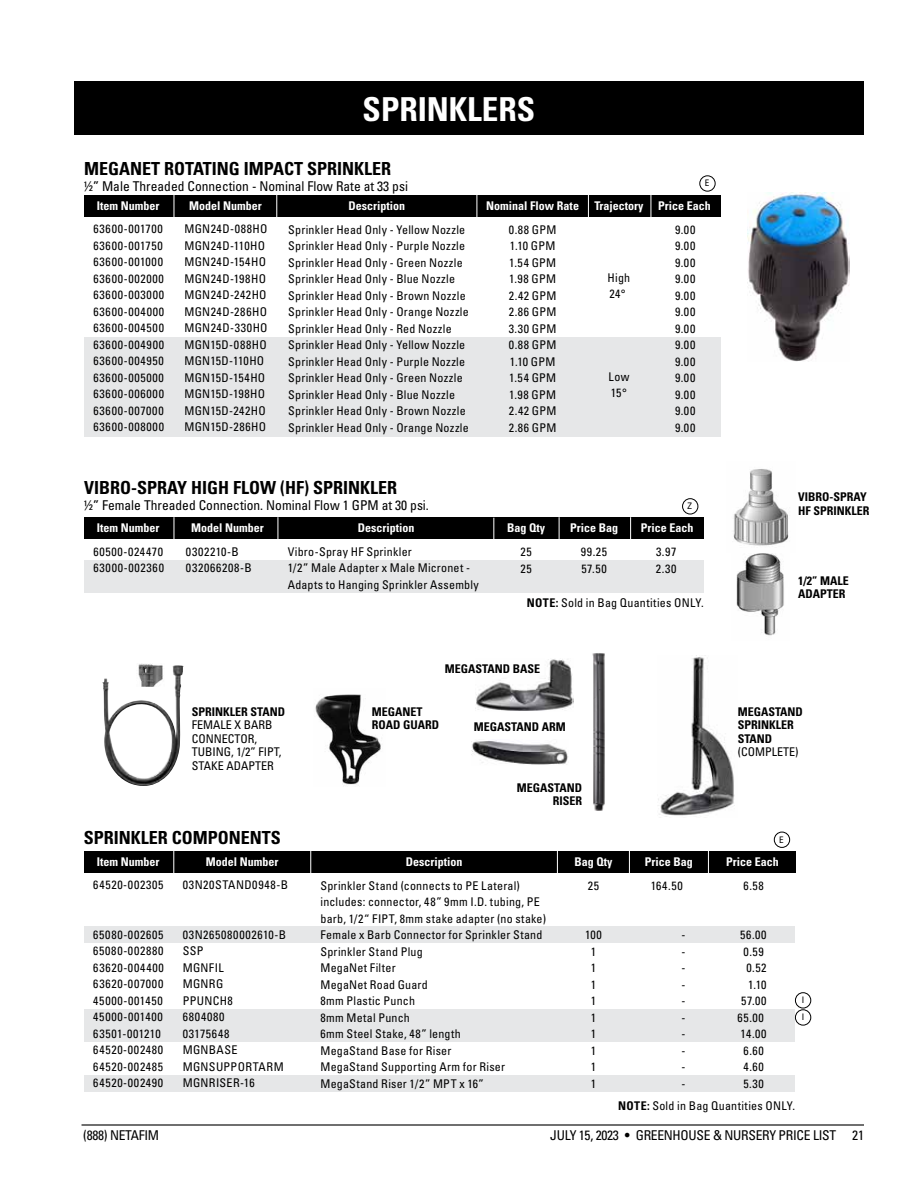
<style>
.page{position:relative;width:918px;height:1188px;background:#fff}
.page>*{position:absolute;margin:0;border:0;box-sizing:border-box;transform-origin:0 0}
.t1{font:700 condensed 33px "Univers LT Std";color:#fff}
.t2{font:700 condensed 18px "Univers LT Std";color:#000}
.t3{font:condensed 13.5px "Univers LT Std";color:#000}
.t4{font:condensed 13.5px "Univers LT Std";letter-spacing:-.02em;color:#000}
.t5{font:condensed 12px/16.5px "Univers LT Std";letter-spacing:.025em;color:#000}
.t6{font:condensed 12px/16.5px "Univers LT Std";letter-spacing:.06em;color:#000}
.t7{font:700 condensed 12px "Univers LT Std";color:#fff}
.t8{font:700 condensed 12px/13.5px "Univers LT Std";color:#000}
.t9{font:condensed 12px/13.5px "Univers LT Std";color:#000}
.t10{font:condensed 12px "Univers LT Std";letter-spacing:.05em;color:#000}
.t11{font:condensed 9px/17.1px "Univers LT Std";color:#000}
.s1{font-weight:700}
</style>
<div class="page">
<div style="left:74px;top:81px;width:790px;height:54px;background:#000"></div>
<hr style="left:82px;top:1124px;width:782px;height:2px;background:#000">
<img style="left:747px;top:192px;width:102px;height:169px">
<div style="left:84px;top:195px;width:637px;height:22px;background:#000"></div>
<div style="left:84px;top:337px;width:637px;height:99px;background:#e6e7e8"></div>
<svg style="left:174px;top:195px;width:1px;height:22px"></svg>
<svg style="left:276px;top:195px;width:1px;height:22px"></svg>
<svg style="left:477px;top:195px;width:1px;height:22px"></svg>
<svg style="left:588px;top:195px;width:1px;height:22px"></svg>
<svg style="left:651px;top:195px;width:1px;height:22px"></svg>
<img style="left:315px;top:694px;width:66px;height:91px">
<img style="left:736px;top:553px;width:48px;height:83px">
<img style="left:733px;top:469px;width:56px;height:77px">
<div style="left:84px;top:517px;width:620px;height:22px;background:#000"></div>
<div style="left:84px;top:560px;width:619px;height:33px;background:#e6e7e8"></div>
<svg style="left:174px;top:517px;width:1px;height:22px"></svg>
<svg style="left:278px;top:517px;width:1px;height:22px"></svg>
<svg style="left:493px;top:518px;width:1px;height:21px"></svg>
<svg style="left:559px;top:517px;width:1px;height:22px"></svg>
<svg style="left:630px;top:517px;width:1px;height:22px"></svg>
<img style="left:102px;top:665px;width:81px;height:121px">
<img style="left:136px;top:664px;width:29px;height:22px">
<img style="left:592px;top:653px;width:13px;height:158px">
<img style="left:476px;top:659px;width:97px;height:52px">
<img style="left:471px;top:740px;width:97px;height:25px">
<img style="left:658px;top:655px;width:77px;height:162px">
<div style="left:84px;top:851px;width:711px;height:22px;background:#000"></div>
<div style="left:84px;top:926px;width:711px;height:17px;background:#e6e7e8"></div>
<div style="left:84px;top:1009px;width:711px;height:33px;background:#e6e7e8"></div>
<div style="left:84px;top:1075px;width:711px;height:17px;background:#e6e7e8"></div>
<svg style="left:173px;top:851px;width:1px;height:22px"></svg>
<svg style="left:310px;top:851px;width:1px;height:22px"></svg>
<svg style="left:557px;top:851px;width:1px;height:22px"></svg>
<svg style="left:629px;top:851px;width:1px;height:22px"></svg>
<svg style="left:708px;top:851px;width:1px;height:22px"></svg>
<div style="left:699px;top:175px;width:17px;height:17px;border:1px solid #000;border-radius:50%"></div>
<div style="left:682px;top:498px;width:16px;height:16px;border:1px solid #000;border-radius:50%"></div>
<div style="left:774px;top:832px;width:16px;height:16px;border:1px solid #000;border-radius:50%"></div>
<div style="left:795px;top:992px;width:16px;height:16px;border:1px solid #000;border-radius:50%"></div>
<div style="left:795px;top:1009px;width:16px;height:17px;border:1px solid #000;border-radius:50%"></div>
<h1 class="t1" style="left:363px;top:89px;width:174px">SPRINKLERS</h1>
<h2 class="t2" style="left:84px;top:157px;width:308px">MEGANET ROTATING IMPACT SPRINKLER</h2>
<p class="t3" style="left:84px;top:178px;width:325px">½” Male Threaded Connection - Nominal Flow Rate at 33 psi</p>
<p class="t11" style="left:705px;top:175px;width:6px">E</p>
<p class="t7" style="left:97px;top:198px;width:64px">Item Number</p>
<p class="t7" style="left:189px;top:198px;width:74px">Model Number</p>
<p class="t7" style="left:349px;top:198px;width:58px">Description</p>
<p class="t7" style="left:486px;top:198px;width:94px">Nominal Flow Rate</p>
<p class="t7" style="left:594px;top:198px;width:118px">Trajectory Price Each</p>
<p class="t5" style="left:93px;top:221px;width:72px;text-align:justify">63600-001700<br>63600-001750<br>63600-001000<br>63600-002000<br>63600-003000<br>63600-004000<br>63600-004500<br>63600-004900<br>63600-004950<br>63600-005000<br>63600-006000<br>63600-007000<br>63600-008000</p>
<p class="t5" style="left:184px;top:221px;width:85px">MGN24D-088HO<br>MGN24D-110HO<br>MGN24D-154HO<br>MGN24D-198HO<br>MGN24D-242HO<br>MGN24D-286HO<br>MGN24D-330HO<br>MGN15D-088HO<br>MGN15D-110HO<br>MGN15D-154HO<br>MGN15D-198HO<br>MGN15D-242HO<br>MGN15D-286HO</p>
<p class="t5" style="left:288px;top:221px;width:182px">Sprinkler Head Only - Yellow Nozzle Sprinkler Head Only - Purple Nozzle Sprinkler Head Only - Green Nozzle Sprinkler Head Only - Blue Nozzle Sprinkler Head Only - Brown Nozzle Sprinkler Head Only - Orange Nozzle Sprinkler Head Only - Red Nozzle Sprinkler Head Only - Yellow Nozzle Sprinkler Head Only - Purple Nozzle Sprinkler Head Only - Green Nozzle Sprinkler Head Only - Blue Nozzle Sprinkler Head Only - Brown Nozzle Sprinkler Head Only - Orange Nozzle</p>
<p class="t5" style="left:509px;top:221px;width:49px;text-align:justify">0.88 GPM 1.10 GPM 1.54 GPM 1.98 GPM 2.42 GPM 2.86 GPM 3.30 GPM 0.88 GPM 1.10 GPM 1.54 GPM 1.98 GPM 2.42 GPM 2.86 GPM</p>
<p class="t5" style="left:675px;top:221px;width:22px;text-align:justify">9.00<br>9.00<br>9.00<br>9.00<br>9.00<br>9.00<br>9.00<br>9.00<br>9.00<br>9.00<br>9.00<br>9.00<br>9.00</p>
<p class="t5" style="left:608px;top:269px;width:24px">High<br>24°</p>
<p class="t5" style="left:609px;top:368px;width:22px">Low<br>15°</p>
<h2 class="t2" style="left:84px;top:477px;width:315px">VIBRO-SPRAY HIGH FLOW (HF) SPRINKLER</h2>
<p class="t3" style="left:84px;top:497px;width:346px">½” Female Threaded Connection. Nominal Flow 1 GPM at 30 psi.</p>
<p class="t5" style="left:288px;top:543px;width:193px">Vibro-Spray HF Sprinkler<br>1/2” Male Adapter x Male Micronet -<br>Adapts to Hanging Sprinkler Assembly</p>
<p class="t11" style="left:687px;top:497px;width:6px">Z</p>
<p class="t7" style="left:97px;top:521px;width:64px">Item Number</p>
<p class="t7" style="left:191px;top:521px;width:74px">Model Number</p>
<p class="t7" style="left:358px;top:521px;width:58px">Description</p>
<p class="t7" style="left:507px;top:521px;width:39px">Bag Qty</p>
<p class="t7" style="left:570px;top:521px;width:49px">Price Bag</p>
<p class="t7" style="left:641px;top:521px;width:54px">Price Each</p>
<p class="t6" style="left:93px;top:543px;width:72px">60500-024470<br>63000-002360</p>
<p class="t6" style="left:186px;top:543px;width:67px">0302210-B<br>032066208-B</p>
<p class="t5" style="left:520px;top:544px;width:13px">25<br>25</p>
<p class="t5" style="left:656px;top:544px;width:22px">3.97<br>2.30</p>
<p class="t5" style="left:581px;top:544px;width:28px">99.25<br>57.50</p>
<p class="t5" style="left:527px;top:594px;width:178px"><span class="s1">NOTE:</span> Sold in Bag Quantities ONLY.</p>
<p class="t8" style="left:192px;top:705px;width:95px">SPRINKLER STAND</p>
<p class="t9" style="left:192px;top:718px;width:91px">FEMALE X BARB<br>CONNECTOR,<br>TUBING, 1/2” FIPT,<br>STAKE ADAPTER</p>
<h2 class="t2" style="left:84px;top:826px;width:199px">SPRINKLER COMPONENTS</h2>
<p class="t8" style="left:445px;top:662px;width:97px">MEGASTAND BASE</p>
<p class="t8" style="left:372px;top:705px;width:69px">MEGANET<br>ROAD GUARD</p>
<p class="t8" style="left:474px;top:720px;width:93px">MEGASTAND ARM</p>
<p class="t8" style="left:517px;top:781px;width:67px;text-align:right">MEGASTAND<br>RISER</p>
<p class="t8" style="left:798px;top:490px;width:73px">VIBRO-SPRAY<br>HF SPRINKLER</p>
<p class="t8" style="left:798px;top:574px;width:52px">1/2” MALE<br>ADAPTER</p>
<p class="t8" style="left:738px;top:705px;width:67px">MEGASTAND<br>SPRINKLER<br>STAND</p>
<p class="t9" style="left:738px;top:745px;width:62px">(COMPLETE)</p>
<p class="t11" style="left:779px;top:831px;width:6px">E</p>
<p class="t7" style="left:97px;top:854px;width:64px">Item Number</p>
<p class="t7" style="left:206px;top:854px;width:74px">Model Number</p>
<p class="t7" style="left:406px;top:854px;width:58px">Description</p>
<p class="t7" style="left:574px;top:854px;width:39px">Bag Qty</p>
<p class="t7" style="left:645px;top:854px;width:49px">Price Bag</p>
<p class="t7" style="left:726px;top:854px;width:54px">Price Each</p>
<p class="t6" style="left:93px;top:877px;width:72px">64520-002305</p>
<p class="t10" style="left:183px;top:877px;width:107px">03N20STAND0948-B</p>
<p class="t5" style="left:321px;top:877px;width:227px">Sprinkler Stand (connects to PE Lateral) includes: connector, 48” 9mm I.D. tubing, PE barb, 1/2“ FIPT, 8mm stake adapter (no stake)<br>Female x Barb Connector for Sprinkler Stand<br>Sprinkler Stand Plug<br>MegaNet Filter<br>MegaNet Road Guard<br>8mm Plastic Punch<br>8mm Metal Punch<br>6mm Steel Stake, 48” length<br>MegaStand Base for Riser<br>MegaStand Supporting Arm for Riser<br>MegaStand Riser 1/2” MPT x 16”</p>
<p class="t5" style="left:588px;top:877px;width:13px">25</p>
<p class="t5" style="left:651px;top:877px;width:34px">164.50</p>
<p class="t5" style="left:744px;top:877px;width:22px">6.58</p>
<p class="t5" style="left:183px;top:926px;width:105px">03N265080002610-B<br>SSP<br>MGNFIL<br>MGNRG<br>PPUNCH8<br>6804080<br>03175648<br>MGNBASE<br>MGNSUPPORTARM<br>MGNRISER-16</p>
<p class="t6" style="left:93px;top:926px;width:72px">65080-002605<br>65080-002880<br>63620-004400<br>63620-007000<br>45000-001450<br>45000-001400<br>63501-001210<br>64520-002480<br>64520-002485<br>64520-002490</p>
<p class="t5" style="left:585px;top:927px;width:18px;text-align:center">100<br>1<br>1<br>1<br>1<br>1<br>1<br>1<br>1<br>1</p>
<p class="t6" style="left:738px;top:927px;width:31px;text-align:right">56.00<br>0.59<br>0.52<br>1.10<br>57.00<br>65.00<br>14.00<br>6.60<br>4.60<br>5.30</p>
<p class="t5" style="left:681px;top:927px;width:5px;text-align:justify">- - - - - - - - - -</p>
<p class="t5" style="left:618px;top:1098px;width:178px"><span class="s1">NOTE:</span> Sold in Bag Quantities ONLY.</p>
<p class="t11" style="left:802px;top:991px;width:4px">I<br>I</p>
<p class="t4" style="left:83px;top:1127px;width:77px">(888) NETAFIM</p>
<p class="t4" style="left:550px;top:1127px;width:315px">JULY 15, 2023 <sup>●</sup> GREENHOUSE &amp; NURSERY PRICE LIST 21</p>
</div>
